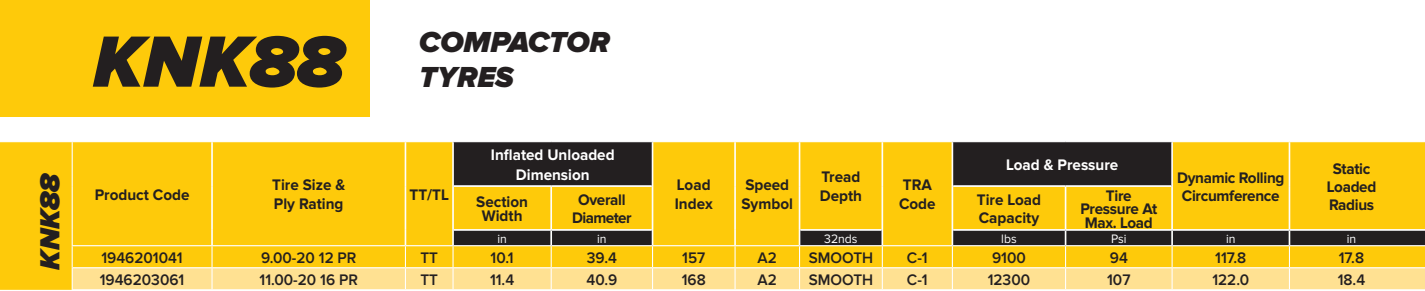
<style>
.page{position:relative;width:1425px;height:291px;background:#fff}
.page>*{position:absolute;margin:0;border:0;box-sizing:border-box;transform-origin:0 0}
.t1{font:italic 900 75px "Proxima Nova";color:#231f20}
.t2{font:italic 900 30px "Proxima Nova";color:#231f20}
.t3{font:italic 900 28.5px "Proxima Nova";color:#231f20}
.t4{font:700 15.75px/13.5px "Proxima Nova";letter-spacing:-.01em;color:#231f20;scale:.96 1}
.t5{font:600 15.75px "Proxima Nova";color:#231f20;scale:.96 1}
.t6{font:700 15.75px "Proxima Nova";color:#fff;scale:.96 1}
.t7{font:700 15.75px "Proxima Nova";letter-spacing:-.04em;color:#231f20;scale:.96 1}
.t8{font:12.75px "Proxima Nova";color:#fff;scale:.96 1}
</style>
<div class="page">
<div style="left:0;top:0;width:369px;height:116px;background:#feca0a"></div>
<div style="left:0;top:142px;width:1424px;height:147px;background:#feca0a"></div>
<div style="left:73px;top:142px;width:379px;height:103px;background:#feca0a"></div>
<svg style="left:454px;top:142px;width:970px;height:103px;background:#bf9912"></svg>
<div style="left:73px;top:268px;width:1351px;height:21px;background:#ffe192"></div>
<hr style="left:550px;top:246px;width:2px;height:21px;background:#fff">
<hr style="left:550px;top:268px;width:2px;height:21px;background:#fff">
<hr style="left:211px;top:142px;width:2px;height:44px;background:#fff">
<hr style="left:404px;top:142px;width:2px;height:44px;background:#fff">
<hr style="left:211px;top:186px;width:2px;height:44px;background:#fff">
<hr style="left:404px;top:186px;width:2px;height:44px;background:#fff">
<svg style="left:211px;top:230px;width:2px;height:59px"></svg>
<svg style="left:404px;top:230px;width:2px;height:59px"></svg>
<hr style="left:452px;top:142px;width:2px;height:44px;background:#fff">
<hr style="left:651px;top:142px;width:2px;height:44px;background:#fff">
<hr style="left:734px;top:142px;width:2px;height:44px;background:#fff">
<hr style="left:734px;top:186px;width:2px;height:44px;background:#fff">
<svg style="left:734px;top:230px;width:2px;height:59px"></svg>
<hr style="left:798px;top:142px;width:2px;height:44px;background:#fff">
<hr style="left:951px;top:142px;width:2px;height:44px;background:#fff">
<hr style="left:798px;top:186px;width:2px;height:44px;background:#fff">
<hr style="left:1171px;top:142px;width:1px;height:44px;background:#fff">
<hr style="left:1288px;top:142px;width:2px;height:44px;background:#fff">
<hr style="left:1288px;top:186px;width:2px;height:43px;background:#fff">
<hr style="left:454px;top:185px;width:97px;height:2px;background:#fff">
<hr style="left:551px;top:185px;width:100px;height:2px;background:#fff">
<hr style="left:452px;top:186px;width:2px;height:44px;background:#fff">
<hr style="left:550px;top:187px;width:2px;height:42px;background:#fff">
<hr style="left:651px;top:186px;width:2px;height:44px;background:#fff">
<hr style="left:953px;top:185px;width:112px;height:2px;background:#fff">
<hr style="left:1065px;top:185px;width:106px;height:2px;background:#fff">
<hr style="left:951px;top:186px;width:2px;height:44px;background:#fff">
<hr style="left:1064px;top:187px;width:2px;height:42px;background:#fff">
<hr style="left:1171px;top:186px;width:1px;height:43px;background:#fff">
<hr style="left:454px;top:229px;width:97px;height:1px;background:#fff">
<hr style="left:551px;top:229px;width:100px;height:1px;background:#fff">
<svg style="left:452px;top:230px;width:2px;height:59px"></svg>
<svg style="left:550px;top:230px;width:2px;height:15px"></svg>
<svg style="left:651px;top:230px;width:2px;height:59px"></svg>
<hr style="left:800px;top:229px;width:81px;height:1px;background:#fff">
<hr style="left:953px;top:229px;width:112px;height:1px;background:#fff">
<hr style="left:1065px;top:229px;width:107px;height:1px;background:#fff">
<hr style="left:1172px;top:229px;width:117px;height:1px;background:#fff">
<hr style="left:1289px;top:229px;width:135px;height:1px;background:#fff">
<svg style="left:1064px;top:230px;width:2px;height:59px"></svg>
<svg style="left:1171px;top:230px;width:1px;height:59px"></svg>
<svg style="left:1288px;top:230px;width:2px;height:59px"></svg>
<hr style="left:212px;top:245px;width:193px;height:1px;background:#fff">
<hr style="left:405px;top:245px;width:48px;height:1px;background:#fff">
<hr style="left:453px;top:245px;width:98px;height:1px;background:#fff">
<hr style="left:551px;top:245px;width:101px;height:1px;background:#fff">
<hr style="left:652px;top:245px;width:83px;height:1px;background:#fff">
<hr style="left:735px;top:245px;width:64px;height:1px;background:#fff">
<hr style="left:952px;top:245px;width:113px;height:1px;background:#fff">
<hr style="left:1065px;top:245px;width:107px;height:1px;background:#fff">
<hr style="left:1172px;top:245px;width:117px;height:1px;background:#fff">
<hr style="left:1289px;top:245px;width:135px;height:1px;background:#fff">
<hr style="left:212px;top:267px;width:193px;height:1px;background:#fff">
<hr style="left:405px;top:267px;width:48px;height:1px;background:#fff">
<hr style="left:453px;top:267px;width:98px;height:1px;background:#fff">
<hr style="left:551px;top:267px;width:101px;height:1px;background:#fff">
<hr style="left:652px;top:267px;width:83px;height:1px;background:#fff">
<hr style="left:735px;top:267px;width:64px;height:1px;background:#fff">
<hr style="left:952px;top:267px;width:113px;height:1px;background:#fff">
<hr style="left:1065px;top:267px;width:107px;height:1px;background:#fff">
<hr style="left:1172px;top:267px;width:117px;height:1px;background:#fff">
<hr style="left:1289px;top:267px;width:135px;height:1px;background:#fff">
<hr style="left:72px;top:245px;width:140px;height:1px;background:#fff">
<hr style="left:73px;top:267px;width:139px;height:1px;background:#fff">
<hr style="left:72px;top:142px;width:1px;height:44px;background:#fff">
<hr style="left:72px;top:186px;width:1px;height:44px;background:#fff">
<svg style="left:72px;top:230px;width:1px;height:59px"></svg>
<hr style="left:881px;top:142px;width:2px;height:44px;background:#fff">
<hr style="left:881px;top:186px;width:2px;height:44px;background:#fff">
<svg style="left:798px;top:230px;width:155px;height:59px;background:#e2bf4c"></svg>
<hr style="left:881px;top:246px;width:2px;height:21px;background:#fff">
<p class="t3" style="left:37px;top:269px;width:98px;rotate:-90deg">KNK88</p>
<p class="t1" style="left:93px;top:27px;width:253px">KNK88</p>
<p class="t2" style="left:419px;top:28px;width:192px">COMPACTOR</p>
<p class="t2" style="left:419px;top:63px;width:96px">TYRES</p>
<p class="t4" style="left:95px;top:188px;width:100px">Product Code</p>
<p class="t4" style="left:272px;top:179px;width:78px">Tire Size &amp;</p>
<p class="t4" style="left:274px;top:198px;width:74px">Ply Rating</p>
<p class="t4" style="left:409px;top:188px;width:43px">TT/TL</p>
<p class="t6" style="left:491px;top:148px;width:130px">Inflated Unloaded</p>
<p class="t6" style="left:516px;top:167px;width:78px">Dimension</p>
<p class="t6" style="left:1006px;top:157px;width:118px">Load &amp; Pressure</p>
<p class="t4" style="left:1332px;top:162px;width:41px">Static</p>
<p class="t4" style="left:1326px;top:180px;width:53px">Loaded</p>
<p class="t4" style="left:821px;top:171px;width:42px">Tread</p>
<p class="t4" style="left:819px;top:190px;width:46px">Depth</p>
<p class="t4" style="left:1177px;top:171px;width:113px">Dynamic Rolling</p>
<p class="t4" style="left:1181px;top:189px;width:103px">Circumference</p>
<p class="t4" style="left:745px;top:179px;width:47px">Speed</p>
<p class="t4" style="left:741px;top:198px;width:55px">Symbol</p>
<p class="t4" style="left:677px;top:179px;width:37px">Load</p>
<p class="t4" style="left:675px;top:198px;width:41px">Index</p>
<p class="t4" style="left:902px;top:179px;width:32px">TRA</p>
<p class="t4" style="left:899px;top:198px;width:40px">Code</p>
<p class="t4" style="left:1106px;top:189px;width:28px">Tire</p>
<p class="t4" style="left:1080px;top:203px;width:82px">Pressure At<br>Max. Load</p>
<p class="t4" style="left:976px;top:194px;width:68px">Tire Load</p>
<p class="t4" style="left:978px;top:212px;width:64px">Capacity</p>
<p class="t4" style="left:578px;top:194px;width:51px">Overall</p>
<p class="t7" style="left:572px;top:211px;width:63px">Diameter</p>
<p class="t4" style="left:476px;top:196px;width:55px">Section</p>
<p class="t4" style="left:1328px;top:198px;width:49px">Radius</p>
<p class="t4" style="left:482px;top:209px;width:44px">Width</p>
<p class="t8" style="left:497px;top:233px;width:11px">in</p>
<p class="t8" style="left:597px;top:233px;width:11px">in</p>
<p class="t8" style="left:824px;top:233px;width:36px">32nds</p>
<p class="t8" style="left:1001px;top:233px;width:18px">lbs</p>
<p class="t8" style="left:1111px;top:233px;width:18px">Psi</p>
<p class="t8" style="left:1226px;top:233px;width:11px">in</p>
<p class="t8" style="left:1346px;top:233px;width:11px">in</p>
<p class="t5" style="left:101px;top:248px;width:86px">1946201041</p>
<p class="t5" style="left:261px;top:248px;width:101px">9.00-20 12 PR</p>
<p class="t5" style="left:420px;top:248px;width:20px">TT</p>
<p class="t5" style="left:490px;top:248px;width:25px">10.1</p>
<p class="t5" style="left:587px;top:248px;width:33px">39.4</p>
<p class="t5" style="left:682px;top:248px;width:26px">157</p>
<p class="t5" style="left:757px;top:248px;width:22px">A2</p>
<p class="t5" style="left:808px;top:248px;width:69px">SMOOTH</p>
<p class="t5" style="left:907px;top:248px;width:23px">C-1</p>
<p class="t5" style="left:992px;top:248px;width:37px">9100</p>
<p class="t5" style="left:1109px;top:248px;width:20px">94</p>
<p class="t5" style="left:1215px;top:248px;width:34px">117.8</p>
<p class="t5" style="left:1338px;top:248px;width:28px">17.8</p>
<p class="t5" style="left:100px;top:270px;width:90px">1946203061</p>
<p class="t5" style="left:259px;top:270px;width:104px">11.00-20 16 PR</p>
<p class="t5" style="left:420px;top:270px;width:20px">TT</p>
<p class="t5" style="left:490px;top:270px;width:27px">11.4</p>
<p class="t5" style="left:586px;top:270px;width:34px">40.9</p>
<p class="t5" style="left:682px;top:270px;width:27px">168</p>
<p class="t5" style="left:757px;top:270px;width:22px">A2</p>
<p class="t5" style="left:808px;top:270px;width:69px">SMOOTH</p>
<p class="t5" style="left:907px;top:270px;width:23px">C-1</p>
<p class="t5" style="left:987px;top:270px;width:46px">12300</p>
<p class="t5" style="left:1107px;top:270px;width:26px">107</p>
<p class="t5" style="left:1212px;top:270px;width:40px">122.0</p>
<p class="t5" style="left:1337px;top:270px;width:30px">18.4</p>
</div>
